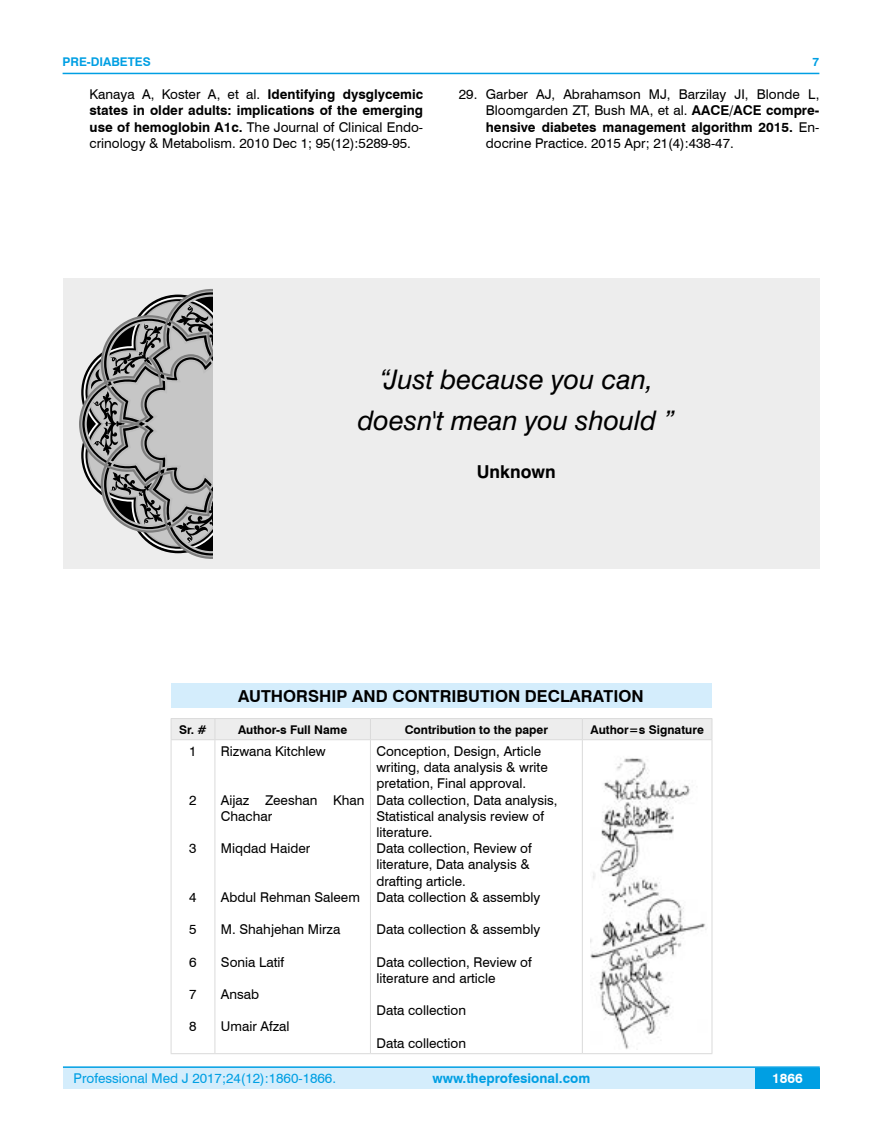
<style>
.page{position:relative;width:882px;height:1145px;background:#fff}
.page>*{position:absolute;margin:0;border:0;box-sizing:border-box;transform-origin:0 0}
.t1{font:italic 27px/40.5px "Swiss 721 BT";color:#000;text-align:center}
.t2{font:700 17.7px "Swiss 721 BT";color:#000}
.t3{font:700 16.5px "Swiss 721 BT";color:#000}
.t4{font:13.5px/16.2px "Swiss 721 BT";color:#000}
.t5{font:13.5px "Swiss 721 BT";color:#009fe3}
.t6{font:700 13.5px "Swiss 721 BT";color:#009fe3}
.t7{font:700 13.5px "Swiss 721 BT";color:#fff}
.t8{font:700 12px "Swiss 721 BT";color:#000}
.t9{font:700 12px "Swiss 721 BT";color:#009fe3}
.s1{font-weight:700}
</style>
<div class="page">
<div style="left:63px;top:1067px;width:756px;height:21px;background:#d4edfc"></div>
<hr style="left:63px;top:1066px;width:756px;height:2px;background:#009fe3">
<div style="left:754px;top:1068px;width:65px;height:20px;background:#009fe3"></div>
<hr style="left:63px;top:73px;width:756px;height:1px;background:#009fe3">
<div style="left:171px;top:683px;width:540px;height:24px;background:#d4edfc"></div>
<div style="left:171px;top:718px;width:541px;height:21px;background:#ededed"></div>
<hr style="left:171px;top:739px;width:44px;height:1px;background:#dadada">
<hr style="left:171px;top:740px;width:1px;height:313px;background:#dadada">
<hr style="left:215px;top:739px;width:155px;height:1px;background:#dadada">
<hr style="left:214px;top:740px;width:1px;height:313px;background:#dadada">
<hr style="left:370px;top:739px;width:212px;height:1px;background:#dadada">
<hr style="left:370px;top:740px;width:1px;height:313px;background:#dadada">
<hr style="left:582px;top:739px;width:130px;height:1px;background:#dadada">
<hr style="left:581px;top:740px;width:1px;height:313px;background:#dadada">
<hr style="left:711px;top:740px;width:1px;height:313px;background:#dadada">
<hr style="left:171px;top:1053px;width:44px;height:1px;background:#dadada">
<hr style="left:215px;top:1053px;width:155px;height:1px;background:#dadada">
<hr style="left:370px;top:1053px;width:212px;height:1px;background:#dadada">
<hr style="left:582px;top:1053px;width:130px;height:1px;background:#dadada">
<img style="left:590px;top:758px;width:116px;height:291px">
<div style="left:63px;top:278px;width:756px;height:291px;background:#ededed"></div>
<svg style="left:79px;top:289px;width:134px;height:270px"></svg>
<svg style="left:176px;top:305px;width:37px;height:42px"></svg>
<svg style="left:110px;top:472px;width:52px;height:52px"></svg>
<svg style="left:175px;top:501px;width:38px;height:42px"></svg>
<svg style="left:89px;top:323px;width:73px;height:133px"></svg>
<p class="t9" style="left:63px;top:53px;width:90px">PRE-DIABETES</p>
<p class="t9" style="left:812px;top:53px;width:8px">7</p>
<p class="t4" style="left:90px;top:86px;width:335px;text-align:justify">Kanaya A, Koster A, et al. <span class="s1">Identifying dysglycemic states in older adults: implications of the emerging use of hemoglobin A1c.</span> The Journal of Clinical Endo&shy;crinology &amp; Metabolism. 2010 Dec 1; 95(12):5289-95.</p>
<p class="t4" style="left:485px;top:86px;width:335px;text-align:justify;text-indent:-27px">29. Garber AJ, Abrahamson MJ, Barzilay JI, Blonde L, Bloomgarden ZT, Bush MA, et al. <span class="s1">AACE/ACE compre&shy;hensive diabetes management algorithm 2015.</span> En&shy;docrine Practice. 2015 Apr; 21(4):438-47.</p>
<h1 class="t1" style="left:357px;top:358px;width:318px">“Just because you can, doesn't mean you should ”</h1>
<h2 class="t2" style="left:476px;top:459px;width:80px">Unknown</h2>
<p class="t3" style="left:238px;top:684px;width:406px">AUTHORSHIP AND CONTRIBUTION DECLARATION</p>
<p class="t8" style="left:179px;top:721px;width:29px">Sr. #</p>
<p class="t8" style="left:238px;top:721px;width:111px">Author-s Full Name</p>
<p class="t8" style="left:404px;top:721px;width:145px">Contribution to the paper</p>
<p class="t8" style="left:590px;top:721px;width:115px">Author=s Signature</p>
<p class="t4" style="left:189px;top:742px;width:9px">1</p>
<p class="t4" style="left:189px;top:791px;width:9px">2</p>
<p class="t4" style="left:189px;top:839px;width:9px">3</p>
<p class="t4" style="left:189px;top:888px;width:9px">4</p>
<p class="t4" style="left:189px;top:920px;width:9px">5</p>
<p class="t4" style="left:189px;top:953px;width:9px">6</p>
<p class="t4" style="left:189px;top:985px;width:9px">7</p>
<p class="t4" style="left:189px;top:1018px;width:9px">8</p>
<p class="t4" style="left:376px;top:742px;width:182px">Conception, Design, Article writing, data analysis &amp; write pretation, Final approval.<br>Data collection, Data analysis,<br>Statistical analysis review of literature.<br>Data collection, Review of literature, Data analysis &amp; drafting article.<br>Data collection &amp; assembly</p>
<p class="t4" style="left:376px;top:920px;width:165px">Data collection &amp; assembly</p>
<p class="t4" style="left:376px;top:953px;width:157px">Data collection, Review of literature and article</p>
<p class="t4" style="left:376px;top:1001px;width:91px">Data collection</p>
<p class="t4" style="left:376px;top:1034px;width:91px">Data collection</p>
<p class="t4" style="left:221px;top:742px;width:106px">Rizwana Kitchlew</p>
<p class="t4" style="left:221px;top:791px;width:145px">Aijaz Zeeshan Khan<br>Chachar</p>
<p class="t4" style="left:221px;top:839px;width:91px">Miqdad Haider</p>
<p class="t4" style="left:221px;top:888px;width:140px">Abdul Rehman Saleem</p>
<p class="t4" style="left:221px;top:920px;width:121px">M. Shahjehan Mirza</p>
<p class="t4" style="left:221px;top:953px;width:65px">Sonia Latif</p>
<p class="t4" style="left:221px;top:985px;width:40px">Ansab</p>
<p class="t4" style="left:221px;top:1018px;width:70px">Umair Afzal</p>
<p class="t5" style="left:74px;top:1069px;width:264px">Professional Med J 2017;24(12):1860-1866.</p>
<p class="t6" style="left:432px;top:1069px;width:159px">www.theprofesional.com</p>
<p class="t7" style="left:771px;top:1069px;width:32px">1866</p>
</div>
